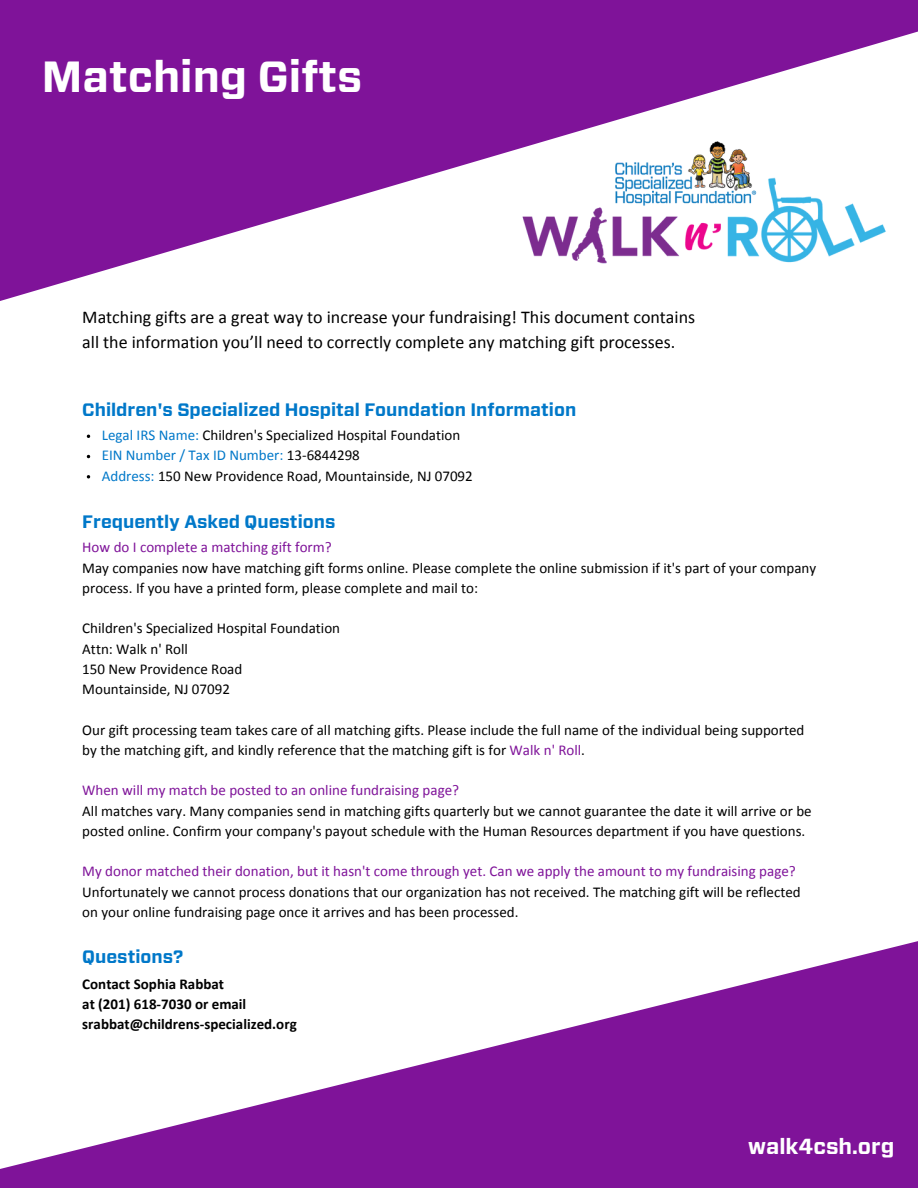
<style>
.page{position:relative;width:918px;height:1188px;background:#fff}
.page>*{position:absolute;margin:0;border:0;box-sizing:border-box;transform-origin:0 0}
.t1{font:700 43.65px "Forza";color:#fff}
.t2{font:700 21.75px "Forza";color:#fff}
.t3{font:18px/24.8px "Calibri";color:#000}
.t4{font:700 18px "Forza";color:#0078c9}
.t5{font:15px/20.2px "Calibri";color:#000}
.t6{font:15px "Calibri";color:#7f1399}
.t7{font:700 15px/20.2px "Calibri";color:#000}
.s1{color:#0078c9}
.s2{color:#7f1399}
</style>
<div class="page">
<svg style="left:0;top:0;width:918px;height:301px;fill:#7f1399"></svg>
<svg style="left:0;top:941px;width:918px;height:247px;fill:#7f1399"></svg>
<img style="left:513px;top:131px;width:382px;height:170px">
<h1 class="t1" style="left:42px;top:57px;width:322px">Matching Gifts</h1>
<p class="t3" style="left:82px;top:306px;width:614px">Matching gifts are a great way to increase your fundraising! This document contains all the information you’ll need to correctly complete any matching gift processes.</p>
<p class="t4" style="left:82px;top:401px;width:495px">Children's Specialized Hospital Foundation Information</p>
<p class="t5" style="left:102px;top:426px;width:373px"><span class="s1">Legal IRS Name:</span> Children's Specialized Hospital Foundation<br><span class="s1">EIN Number / Tax ID Number:</span> 13-6844298<br><span class="s1">Address:</span> 150 New Providence Road, Mountainside, NJ 07092</p>
<p class="t4" style="left:82px;top:513px;width:255px">Frequently Asked Questions</p>
<p class="t6" style="left:82px;top:541px;width:251px">How do I complete a matching gift form?</p>
<p class="t5" style="left:82px;top:559px;width:735px">May companies now have matching gift forms online. Please complete the online submission if it's part of your company process. If you have a printed form, please complete and mail to:</p>
<p class="t5" style="left:82px;top:619px;width:259px">Children's Specialized Hospital Foundation<br>Attn: Walk n' Roll<br>150 New Providence Road<br>Mountainside, NJ 07092</p>
<p class="t5" style="left:82px;top:721px;width:724px">Our gift processing team takes care of all matching gifts. Please include the full name of the individual being supported by the matching gift, and kindly reference that the matching gift is for <span class="s2">Walk n' Roll</span>.</p>
<p class="t6" style="left:82px;top:784px;width:378px">When will my match be posted to an online fundraising page?</p>
<p class="t5" style="left:82px;top:802px;width:731px">All matches vary. Many companies send in matching gifts quarterly but we cannot guarantee the date it will arrive or be posted online. Confirm your company's payout schedule with the Human Resources department if you have questions.</p>
<p class="t6" style="left:82px;top:865px;width:715px">My donor matched their donation, but it hasn't come through yet. Can we apply the amount to my fundraising page?</p>
<p class="t5" style="left:82px;top:883px;width:720px">Unfortunately we cannot process donations that our organization has not received. The matching gift will be reflected on your online fundraising page once it arrives and has been processed.</p>
<p class="t4" style="left:82px;top:948px;width:103px">Questions?</p>
<p class="t7" style="left:82px;top:974px;width:216px">Contact Sophia Rabbat<br>at (201) 618-7030 or email srabbat@childrens-specialized.org</p>
<h2 class="t2" style="left:748px;top:1136px;width:148px">walk4csh.org</h2>
</div>
